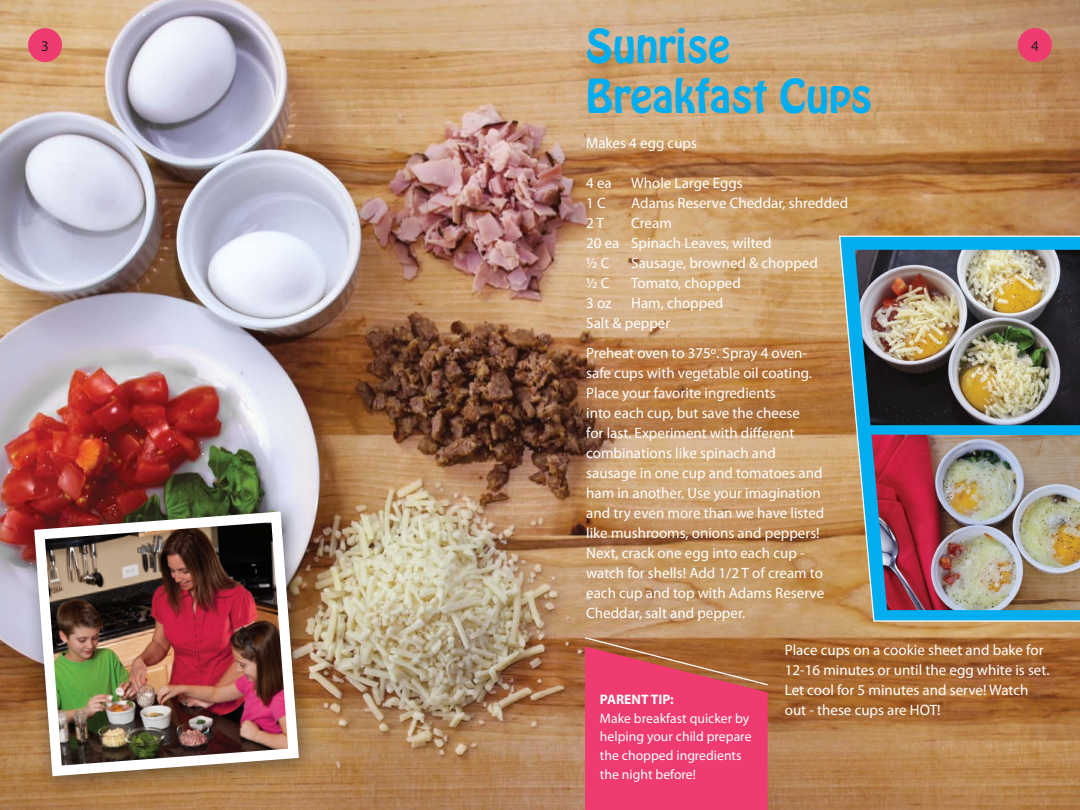
<style>
.page{position:relative;width:1080px;height:810px;background:#fff}
.page>*{position:absolute;margin:0;border:0;box-sizing:border-box;transform-origin:0 0}
.t1{font:41.25px "Hobo Std";color:#00aeef}
.t2{font:15px/20px "Myriad Pro";color:#fff}
.t3{font:15px "Myriad Pro";color:#231f20}
.t4{font:13.75px/18.8px "Myriad Pro";color:#fff}
.t5{font:700 13.75px "Myriad Pro";color:#fff}
</style>
<div class="page">
<img style="left:0;top:0;width:1080px;height:810px">
<div style="left:19px;top:496px;width:302px;height:302px;background:#231f20;opacity:.55"></div>
<img style="left:29px;top:506px;width:275px;height:276px">
<svg style="left:583px;top:636px;width:186px;height:174px;background:#e04565"></svg>
<div style="left:28px;top:28px;width:34px;height:34px;background:#ef3b70;border-radius:50%"></div>
<div style="left:1018px;top:28px;width:34px;height:34px;background:#ef3b70;border-radius:50%"></div>
<svg style="left:838px;top:235px;width:242px;height:387px;background:#5da5b1"></svg>
<img style="left:855px;top:250px;width:225px;height:175px">
<img style="left:872px;top:435px;width:208px;height:175px">
<p class="t1" style="left:586px;top:18px;width:145px">Sunrise</p>
<p class="t1" style="left:586px;top:67px;width:287px">Breakfast Cups</p>
<p class="t2" style="left:586px;top:133px;width:112px">Makes 4 egg cups</p>
<p class="t2" style="left:586px;top:173px;width:27px">4 ea</p>
<p class="t2" style="left:631px;top:173px;width:113px">Whole Large Eggs</p>
<p class="t2" style="left:586px;top:193px;width:21px">1 C</p>
<p class="t2" style="left:631px;top:193px;width:218px">Adams Reserve Cheddar, shredded</p>
<p class="t2" style="left:586px;top:213px;width:19px">2 T</p>
<p class="t2" style="left:631px;top:213px;width:42px">Cream</p>
<p class="t2" style="left:586px;top:233px;width:187px">20 ea Spinach Leaves, wilted</p>
<p class="t2" style="left:586px;top:253px;width:25px">½ C</p>
<p class="t2" style="left:631px;top:253px;width:188px">Sausage, browned &amp; chopped</p>
<p class="t2" style="left:586px;top:273px;width:25px">½ C</p>
<p class="t2" style="left:631px;top:273px;width:111px">Tomato, chopped</p>
<p class="t2" style="left:586px;top:293px;width:27px">3 oz</p>
<p class="t2" style="left:631px;top:293px;width:94px">Ham, chopped</p>
<p class="t2" style="left:586px;top:313px;width:86px">Salt &amp; pepper</p>
<p class="t3" style="left:41px;top:36px;width:9px">3</p>
<p class="t3" style="left:1031px;top:36px;width:9px">4</p>
<p class="t2" style="left:586px;top:343px;width:240px">Preheat oven to 375º. Spray 4 oven&shy;safe cups with vegetable oil coating.<br>Place your favorite ingredients<br>into each cup, but save the cheese<br>for last. Experiment with different combinations like spinach and sausage in one cup and tomatoes and ham in another. Use your imagination and try even more than we have listed like mushrooms, onions and peppers!<br>Next, crack one egg into each cup - watch for shells! Add 1/2 T of cream to each cup and top with Adams Reserve Cheddar, salt and pepper.</p>
<p class="t2" style="left:785px;top:640px;width:266px">Place cups on a cookie sheet and bake for 12-16 minutes or until the egg white is set.<br>Let cool for 5 minutes and serve! Watch out - these cups are HOT!</p>
<p class="t5" style="left:600px;top:690px;width:75px">PARENT TIP:</p>
<p class="t4" style="left:600px;top:708px;width:153px">Make breakfast quicker by helping your child prepare the chopped ingredients the night before!</p>
</div>
